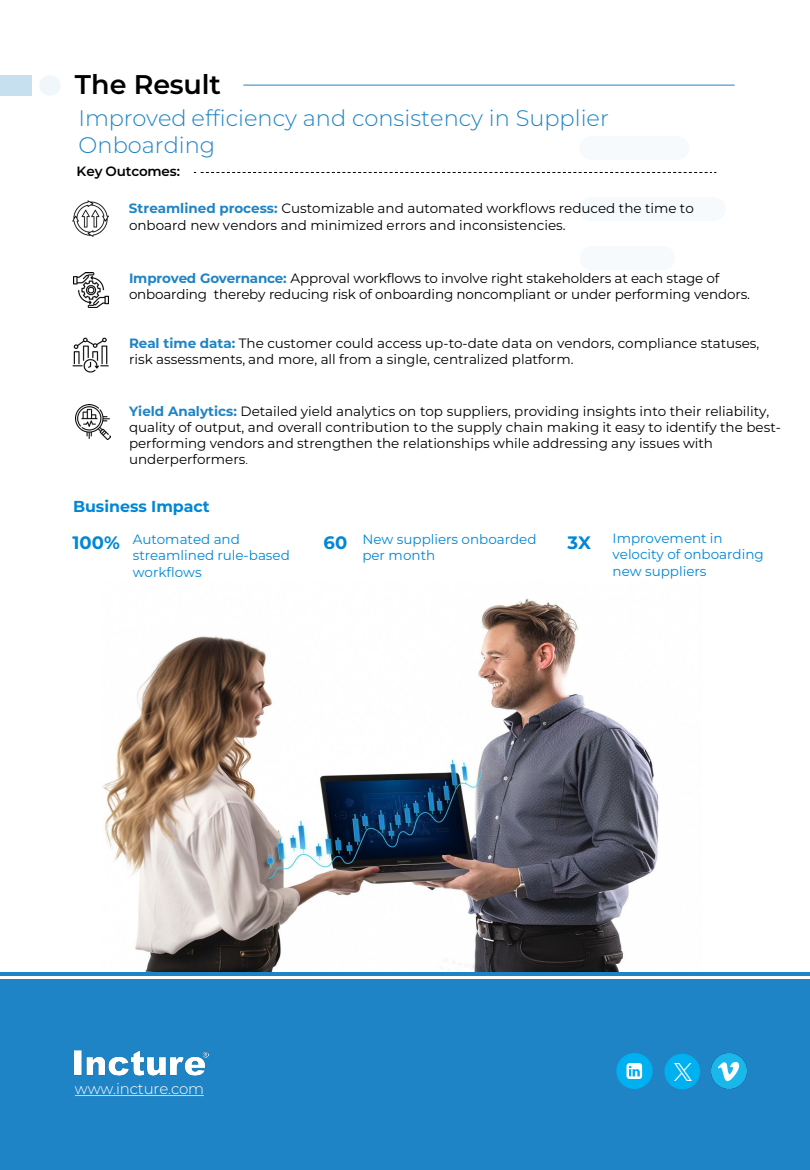
<style>
.page{position:relative;width:810px;height:1170px;background:#fff}
.page>*{position:absolute;margin:0;border:0;box-sizing:border-box;transform-origin:0 0}
.t1{font:600 27px "Montserrat";letter-spacing:-.01em;color:#000}
.t2{font:300 22.5px/27px "Montserrat";color:#1f84c5}
.t3{font:700 18px "Montserrat";color:#0087d5}
.t4{font:700 15.9px "Montserrat";color:#0087d5}
.t5{font:300 15px "Montserrat";letter-spacing:-.01em;color:#fff}
.t6{font:13.5px/16.2px "Montserrat";letter-spacing:-.005em;color:#000}
.t7{font:13.5px/16.2px "Montserrat";color:#0087d5}
.t8{font:600 13.5px "Montserrat";letter-spacing:-.01em;color:#000}
.s1{font-weight:700;color:#1f84c5}
.s2{font-weight:300}
</style>
<div class="page">
<img style="left:102px;top:598px;width:557px;height:374px">
<div style="left:0;top:980px;width:810px;height:190px;background:#1f84c5"></div>
<hr style="left:0;top:972px;width:810px;height:4px;background:#1f84c5">
<hr style="left:243px;top:85px;width:492px;height:1px;background:#1f84c5">
<svg style="left:75px;top:1095px;width:129px;height:1px"></svg>
<svg style="left:194px;top:172px;width:522px;height:1px"></svg>
<div style="left:0;top:75px;width:32px;height:20px;background:#c7e0f0"></div>
<div style="left:616px;top:1053px;width:37px;height:36px;background:#00b0f0;border-radius:50%"></div>
<svg style="left:627px;top:1063px;width:15px;height:16px"></svg>
<div style="left:665px;top:1054px;width:34px;height:35px;background:#00b0f0;border-radius:50%"></div>
<div style="left:664px;top:1054px;width:36px;height:35px;border:2px solid #00b0f0;border-radius:50%"></div>
<img style="left:712px;top:1053px;width:35px;height:36px">
<img style="left:674px;top:1063px;width:18px;height:17px">
<img style="left:73px;top:201px;width:35px;height:35px">
<img style="left:73px;top:272px;width:36px;height:35px">
<img style="left:73px;top:337px;width:35px;height:36px">
<img style="left:75px;top:404px;width:36px;height:36px">
<img style="left:74px;top:1050px;width:134px;height:26px">
<p class="t1" style="left:75px;top:65px;width:147px">The Result</p>
<p class="t2" style="left:79px;top:104px;width:532px">Improved efficiency and consistency in Supplier<br>Onboarding</p>
<p class="t8" style="left:76px;top:162px;width:105px">Key Outcomes:</p>
<p class="t6" style="left:129px;top:200px;width:566px"><span class="s1">Streamlined process:</span> Customizable and automated workflows reduced the time to onboard new vendors and minimized errors and inconsistencies.</p>
<p class="t6" style="left:129px;top:270px;width:623px"><span class="s1">Improved Governance:</span> Approval workflows to involve right stakeholders at each stage of onboarding thereby reducing risk of onboarding noncompliant or under performing vendors.</p>
<p class="t6" style="left:129px;top:335px;width:632px"><span class="s1">Real time data:</span> The customer could access up-to-date data on vendors, compliance statuses, risk assessments, and more, all from a single, centralized platform.</p>
<p class="t6" style="left:129px;top:403px;width:653px"><span class="s1">Yield Analytics:</span> Detailed yield analytics on top suppliers, providing insights into their reliability, quality of output, and overall contribution to the supply chain making it easy to identify the best&shy;performing vendors and strengthen the relationships while addressing any issues with underperformers<span class="s2">.</span></p>
<p class="t4" style="left:73px;top:495px;width:138px">Business Impact</p>
<p class="t7" style="left:133px;top:531px;width:159px">Automated and streamlined rule-based workflows</p>
<p class="t3" style="left:324px;top:529px;width:25px">60</p>
<p class="t7" style="left:613px;top:530px;width:153px">Improvement in velocity of onboarding new suppliers</p>
<p class="t3" style="left:73px;top:529px;width:49px">100%</p>
<p class="t7" style="left:362px;top:531px;width:176px">New suppliers onboarded per month</p>
<p class="t3" style="left:568px;top:529px;width:25px">3X</p>
<p class="t5" style="left:75px;top:1079px;width:131px">www.incture.com</p>
</div>
